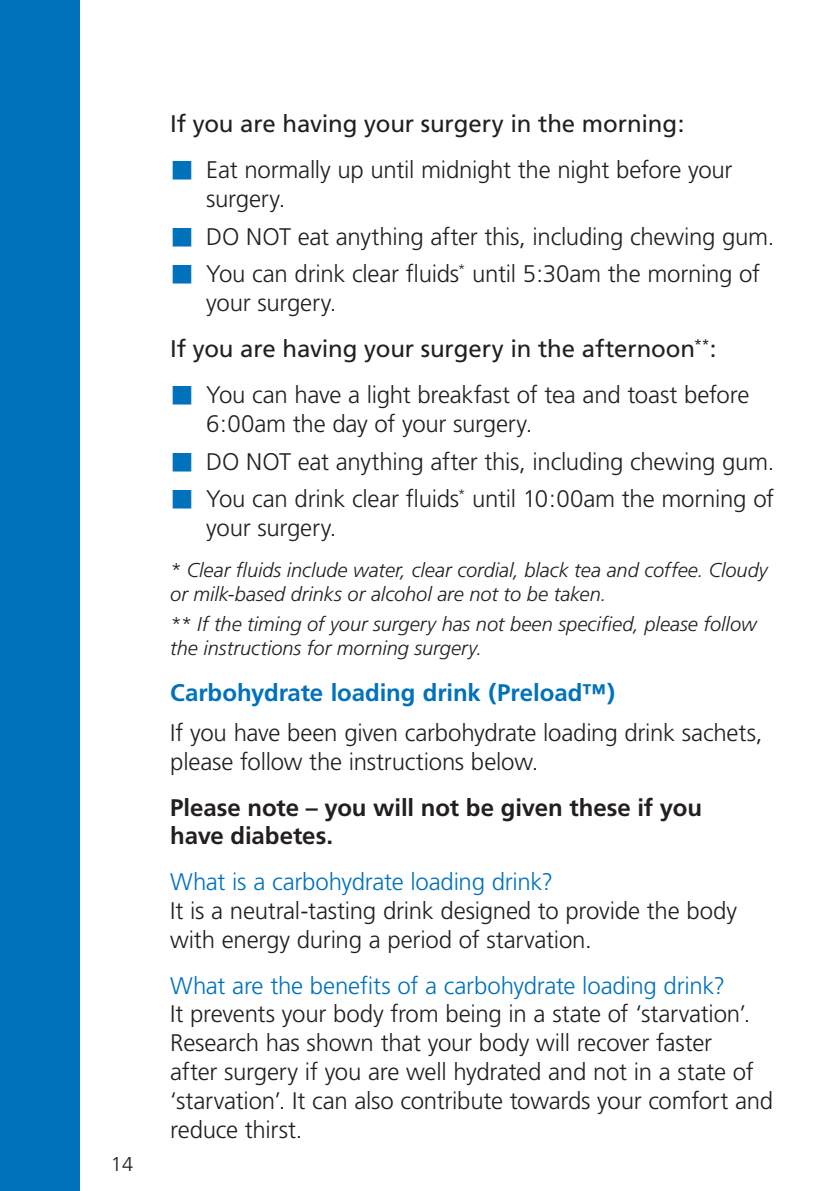
<style>
.page{position:relative;width:840px;height:1191px;background:#fff}
.page>*{position:absolute;margin:0;border:0;box-sizing:border-box;transform-origin:0 0}
.t1{font:300 24px/28.8px "Frutiger";letter-spacing:-.01em;color:#231f20}
.t2{font:24px "Frutiger";letter-spacing:-.005em;color:#231f20}
.t3{font:300 24px "Frutiger";letter-spacing:-.01em;color:#0072bc}
.t4{font:700 24px/28.8px "Frutiger";letter-spacing:-.005em;color:#231f20}
.t5{font:700 24px "Frutiger";letter-spacing:-.005em;color:#0072bc}
.t6{font:italic 300 20px/24px "Frutiger";color:#231f20}
.t7{font:300 20px "Frutiger";color:#231f20}
</style>
<div class="page">
<div style="left:0;top:0;width:79px;height:1191px;background:#0072bc"></div>
<p class="t7" style="left:111px;top:1152px;width:24px">14</p>
<p class="t2" style="left:170px;top:110px;width:515px">If you are having your surgery in the morning:</p>
<p class="t1" style="left:206px;top:155px;width:527px">Eat normally up until midnight the night before your surgery.</p>
<p class="t1" style="left:206px;top:217px;width:564px;line-height:37.6px">DO NOT eat anything after this, including chewing gum.<br>You can drink clear fluids<sup>*</sup> until 5:30am the morning of</p>
<p class="t1" style="left:206px;top:288px;width:127px">your surgery.</p>
<p class="t2" style="left:170px;top:334px;width:547px">If you are having your surgery in the afternoon<sup>**</sup>:</p>
<p class="t1" style="left:206px;top:380px;width:544px">You can have a light breakfast of tea and toast before</p>
<p class="t1" style="left:206px;top:405px;width:569px;line-height:37.6px">6:00am the day of your surgery.<br>DO NOT eat anything after this, including chewing gum.<br>You can drink clear fluids<sup>*</sup> until 10:00am the morning of</p>
<p class="t1" style="left:206px;top:513px;width:127px">your surgery.</p>
<p class="t6" style="left:170px;top:558px;width:598px">* Clear fluids include water, clear cordial, black tea and coffee. Cloudy or milk-based drinks or alcohol are not to be taken.</p>
<p class="t6" style="left:170px;top:612px;width:587px">** If the timing of your surgery has not been specified, please follow the instructions for morning surgery.</p>
<p class="t5" style="left:170px;top:678px;width:446px">Carbohydrate loading drink (Preload™)</p>
<p class="t1" style="left:170px;top:718px;width:593px">If you have been given carbohydrate loading drink sachets, please follow the instructions below.</p>
<p class="t4" style="left:170px;top:792px;width:533px">Please note – you will not be given these if you have diabetes.</p>
<p class="t3" style="left:170px;top:868px;width:384px">What is a carbohydrate loading drink?</p>
<p class="t1" style="left:170px;top:896px;width:568px">It is a neutral-tasting drink designed to provide the body with energy during a period of starvation.</p>
<p class="t3" style="left:170px;top:971px;width:556px">What are the benefits of a carbohydrate loading drink?</p>
<p class="t1" style="left:170px;top:999px;width:604px">It prevents your body from being in a state of ‘starvation’.<br>Research has shown that your body will recover faster<br>after surgery if you are well hydrated and not in a state of ‘starvation’. It can also contribute towards your comfort and reduce thirst.</p>
</div>
